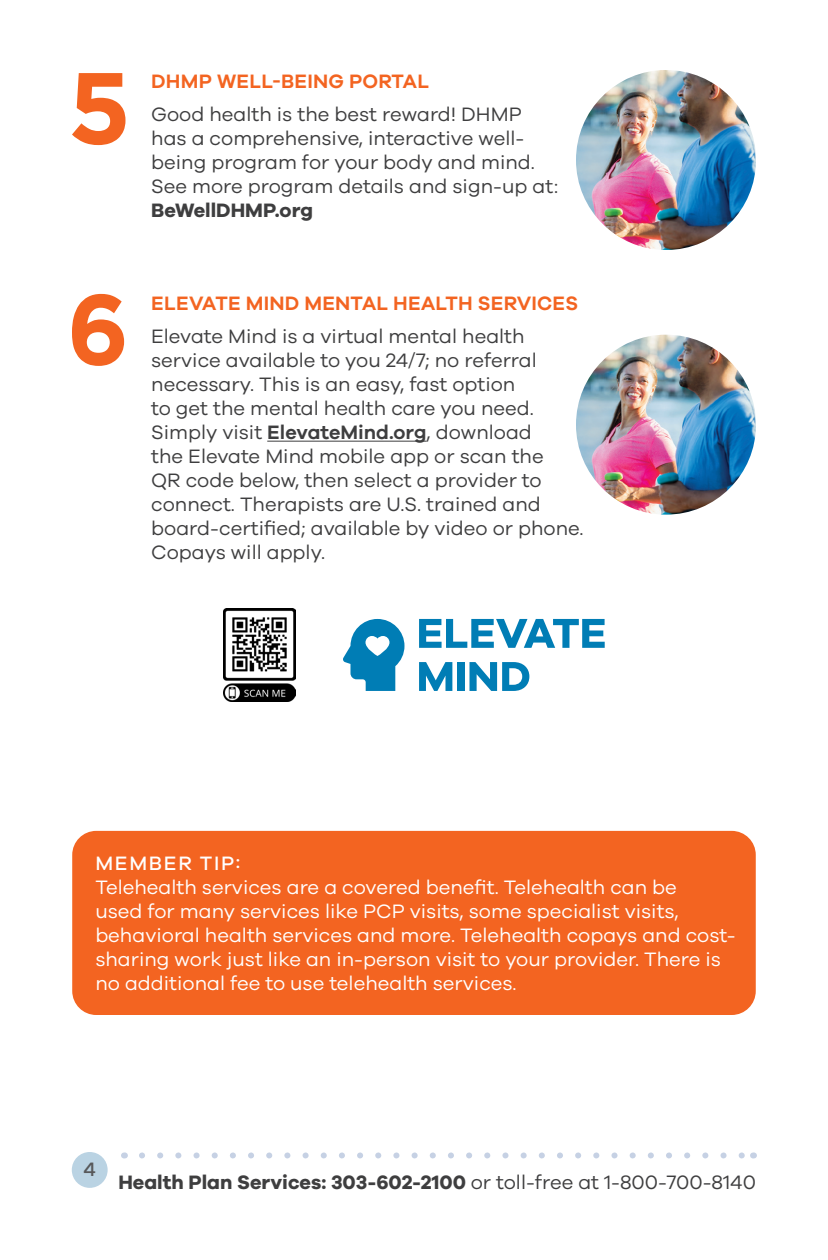
<style>
.page{position:relative;width:828px;height:1260px;background:#fff}
.page>*{position:absolute;margin:0;border:0;box-sizing:border-box;transform-origin:0 0}
.NEW_Header{font:20px/24px "Galano Grotesque";color:#3e3e3f}
.Body{font:20px/24px "Galano Grotesque";color:#fff}
.Body-2{font:20px/24px "Galano Grotesque";color:#3e3e3f}
.t1{font:700 20px "Galano Grotesque";color:#3e3e3f}
.t2{font:600 20px "Galano Grotesque";letter-spacing:.01em;color:#f36421}
.t3{font:500 20px "Galano Grotesque";letter-spacing:.085em;color:#fff}
.t4{font:500 20px "Galano Grotesque";color:#57585a}
.s1{font-weight:700}
.s2{font-weight:600}
.s3{font-weight:400}
</style>
<div class="page">
<svg style="left:142px;top:1152px;width:602px;height:6px"></svg>
<div style="left:72px;top:1152px;width:36px;height:36px;background:#bad3e3;border-radius:50%"></div>
<img style="left:576px;top:70px;width:180px;height:180px;border-radius:90px">
<svg style="left:72px;top:73px;width:53px;height:72px"></svg>
<img style="left:576px;top:335px;width:180px;height:180px;border-radius:90px">
<hr style="left:267px;top:441px;width:160px;height:1px;background:#3e3e3f">
<img style="left:223px;top:608px;width:72px;height:94px">
<svg style="left:343px;top:619px;width:61px;height:72px"></svg>
<svg style="left:419px;top:619px;width:186px;height:29px"></svg>
<svg style="left:419px;top:662px;width:33px;height:29px"></svg>
<div style="left:457px;top:662px;width:8px;height:29px;background:#007db5"></div>
<svg style="left:470px;top:662px;width:59px;height:29px"></svg>
<svg style="left:72px;top:294px;width:52px;height:72px"></svg>
<div style="left:72px;top:831px;width:684px;height:184px;background:#f36421;border-radius:24px"></div>
<p class="t2" style="left:151px;top:69px;width:279px">DHMP WELL-BEING PORTAL</p>
<p class="Body-2" style="left:151px;top:102px;width:408px">Good health is the best reward! DHMP has a comprehensive, interactive well&shy;being program for your body and mind.<br>See more program details and sign-up at:<br><span class="s1">BeWellDHMP.org</span></p>
<p class="t2" style="left:151px;top:291px;width:429px">ELEVATE MIND MENTAL HEALTH SERVICES</p>
<p class="NEW_Header" style="left:151px;top:324px;width:434px">Elevate Mind is a virtual mental health service available to you 24/7; no referral necessary. This is an easy, fast option<br>to get the mental health care you need.<br>Simply visit <span class="s2">ElevateMind.org</span>, download<br>the Elevate Mind mobile app or scan the<br>QR code below, then select a provider to connect. Therapists are U.S. trained and board-certified; available by video or phone.<br>Copays will apply.</p>
<p class="t3" style="left:95px;top:851px;width:146px">MEMBER TIP:</p>
<p class="Body" style="left:95px;top:875px;width:642px">Telehealth services are a covered benefit. Telehealth can be<br>used for many services like PCP visits, some specialist visits, behavioral health services and more. Telehealth copays and cost&shy;sharing work just like an in-person visit to your provider. There is no additional fee to use telehealth services.</p>
<p class="t4" style="left:84px;top:1157px;width:14px">4</p>
<p class="t1" style="left:118px;top:1170px;width:639px">Health Plan Services: 303-602-2100 <span class="s3">or toll-free at 1-800-700-8140</span></p>
</div>
